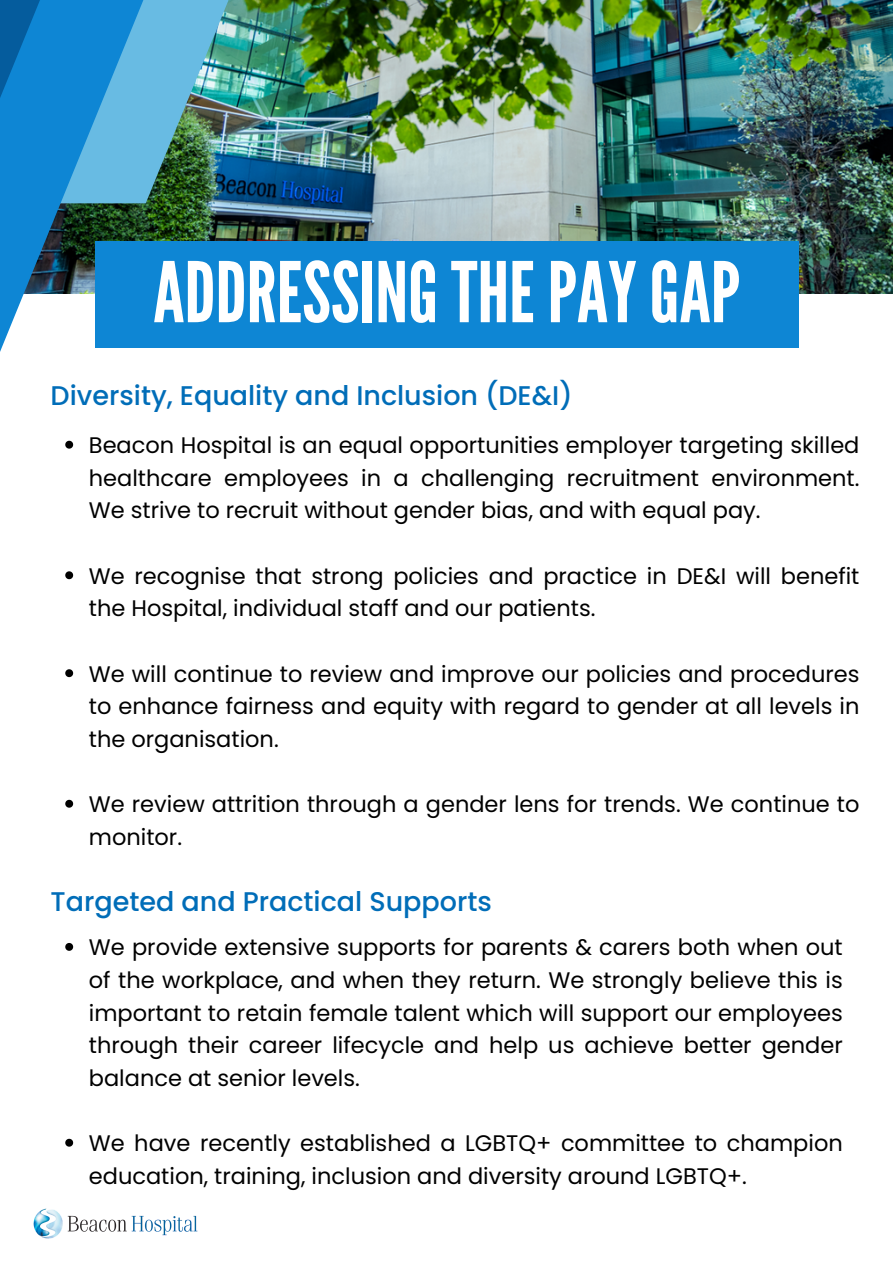
<style>
.page{position:relative;width:893px;height:1264px;background:#fff}
.page>*{position:absolute;margin:0;border:0;box-sizing:border-box;transform-origin:0 0}
.t1{font:83.4px "League Gothic";color:#fff}
.t2{font:500 27px "Poppins";color:#006db8}
.t3{font:22.5px/32.7px "Poppins";color:#000;text-align:justify}
</style>
<div class="page">
<img style="left:148px;top:0;width:744px;height:294px">
<svg style="left:65px;top:441px;width:8px;height:7px"></svg>
<svg style="left:65px;top:571px;width:8px;height:8px"></svg>
<svg style="left:65px;top:669px;width:8px;height:8px"></svg>
<svg style="left:65px;top:799px;width:8px;height:8px"></svg>
<img style="left:148px;top:0;width:117px;height:203px">
<svg style="left:0;top:0;width:148px;height:352px"></svg>
<svg style="left:0;top:0;width:119px;height:167px;background:#1788d0"></svg>
<img style="left:33px;top:1208px;width:165px;height:31px">
<div style="left:95px;top:241px;width:703px;height:107px;background:#0e86d4"></div>
<svg style="left:65px;top:943px;width:8px;height:7px"></svg>
<svg style="left:65px;top:1138px;width:8px;height:8px"></svg>
<p class="t1" style="left:153px;top:244px;width:588px">ADDRESSINGTHEPAYGAP</p>
<p class="t2" style="left:51px;top:377px;width:523px">Diversity, Equality and Inclusion (DE&amp;I)</p>
<p class="t3" style="left:89px;top:429px;width:772px">Beacon Hospital is an equal opportunities employer targeting skilled healthcare employees in a challenging recruitment environment.<br>We strive to recruit without gender bias, and with equal pay.</p>
<p class="t3" style="left:89px;top:559px;width:772px">We recognise that strong policies and practice in DE&amp;I will benefit the Hospital, individual staff and our patients.</p>
<p class="t3" style="left:89px;top:657px;width:772px">We will continue to review and improve our policies and procedures to enhance fairness and equity with regard to gender at all levels in the organisation.</p>
<p class="t3" style="left:89px;top:788px;width:772px">We review attrition through a gender lens for trends. We continue to monitor.</p>
<p class="t2" style="left:51px;top:882px;width:443px">Targeted and Practical Supports</p>
<p class="t3" style="left:89px;top:931px;width:755px">We provide extensive supports for parents &amp; carers both when out of the workplace, and when they return. We strongly believe this is important to retain female talent which will support our employees through their career lifecycle and help us achieve better gender balance at senior levels.</p>
<p class="t3" style="left:89px;top:1126px;width:755px">We have recently established a LGBTQ+ committee to champion education, training, inclusion and diversity around LGBTQ+.</p>
</div>
